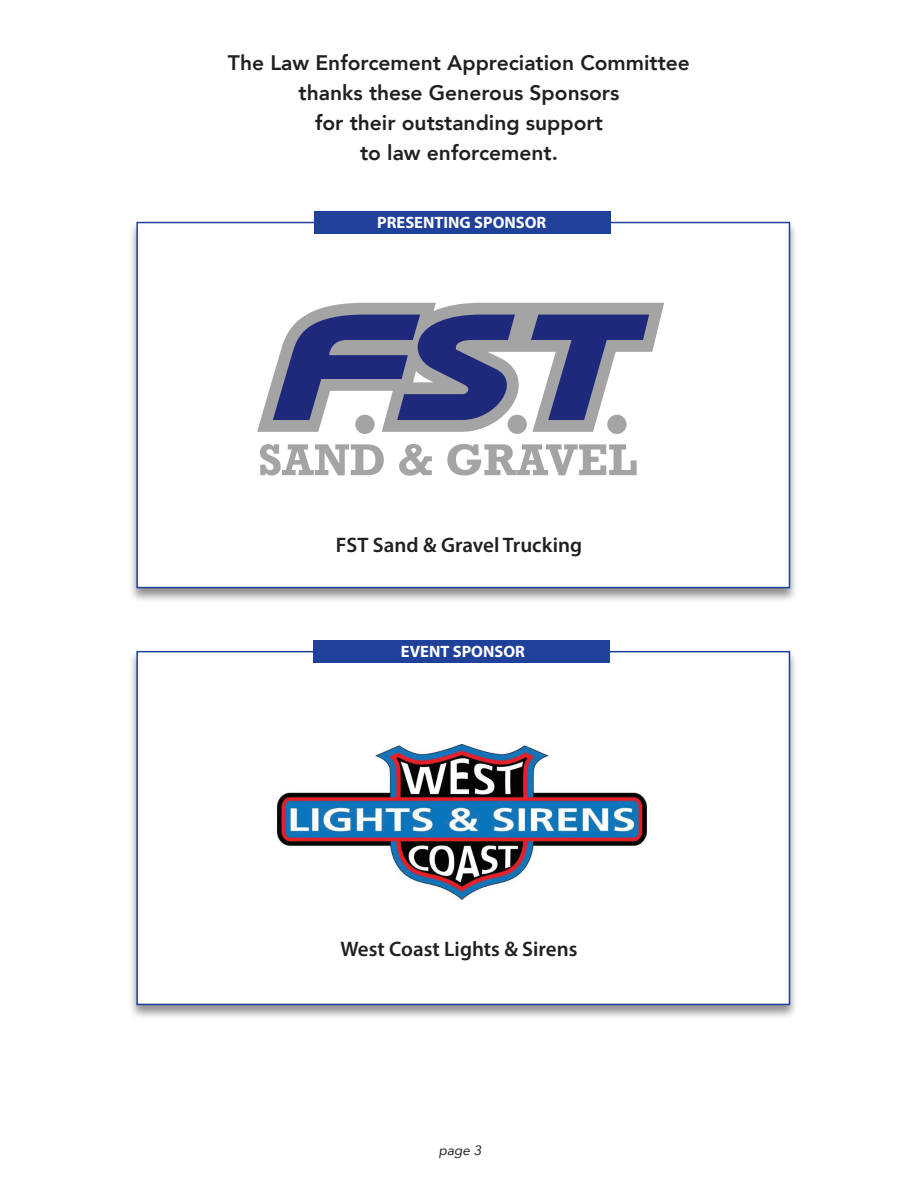
<style>
.page{position:relative;width:918px;height:1188px;background:#fff}
.page>*{position:absolute;margin:0;border:0;box-sizing:border-box;transform-origin:0 0}
.t1{font:800 21px "Avenir";color:#231f20}
.t2{font:21px "Myriad Variable Concept";color:#231f20}
.t3{font:16.5px "Myriad Variable Concept";color:#fff}
.t4{font:italic 13.5px "Avenir";color:#231f20}
</style>
<div class="page">
<div style="left:128px;top:649px;width:670px;height:371px;background:#231f20;opacity:.5"></div>
<div style="left:136px;top:651px;width:654px;height:354px;background:#fff;border:2px solid #20419a"></div>
<div style="left:128px;top:220px;width:670px;height:383px;background:#231f20;opacity:.5"></div>
<div style="left:136px;top:222px;width:654px;height:366px;background:#fff;border:2px solid #20419a"></div>
<div style="left:314px;top:211px;width:296px;height:22px;background:#20419a"></div>
<div style="left:314px;top:641px;width:296px;height:22px;background:#20419a"></div>
<img style="left:278px;top:744px;width:368px;height:155px">
<svg style="left:257px;top:303px;width:407px;height:129px;fill:#a5a4a4"></svg>
<div style="left:355px;top:415px;width:20px;height:19px;background:#a5a4a4;border-radius:50%"></div>
<div style="left:508px;top:415px;width:19px;height:19px;background:#a5a4a4;border-radius:50%"></div>
<div style="left:607px;top:415px;width:20px;height:19px;background:#a5a4a4;border-radius:50%"></div>
<svg style="left:260px;top:444px;width:124px;height:32px"></svg>
<svg style="left:399px;top:444px;width:33px;height:32px"></svg>
<svg style="left:447px;top:444px;width:190px;height:32px"></svg>
<svg style="left:273px;top:315px;width:249px;height:105px"></svg>
<svg style="left:531px;top:315px;width:118px;height:105px"></svg>
<p class="t1" style="left:228px;top:46px;width:464px">The Law Enforcement Appreciation Committee</p>
<p class="t1" style="left:299px;top:76px;width:322px">thanks these Generous Sponsors</p>
<p class="t1" style="left:315px;top:106px;width:289px">for their outstanding support</p>
<p class="t1" style="left:360px;top:136px;width:199px">to law enforcement.</p>
<p class="t3" style="left:377px;top:213px;width:171px">PRESENTING SPONSOR</p>
<p class="t2" style="left:336px;top:533px;width:248px">FST Sand &amp; Gravel Trucking</p>
<p class="t3" style="left:401px;top:642px;width:126px">EVENT SPONSOR</p>
<p class="t2" style="left:341px;top:937px;width:238px">West Coast Lights &amp; Sirens</p>
<p class="t4" style="left:439px;top:1142px;width:44px">page 3</p>
</div>
